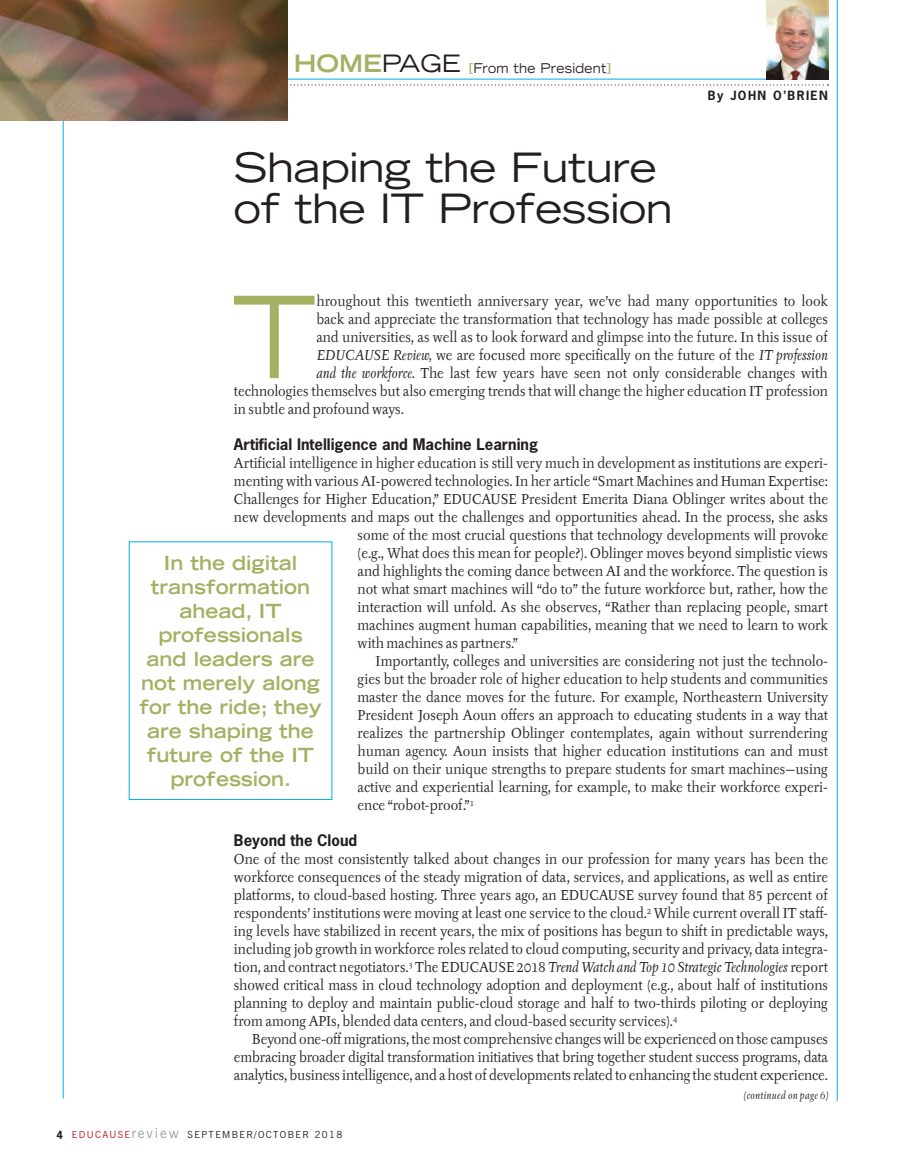
<style>
.page{position:relative;width:918px;height:1175px;background:#fff}
.page>*{position:absolute;margin:0;border:0;box-sizing:border-box;transform-origin:0 0}
.Body-Drop_Cap_n{font:expanded 113.25px "Trade Gothic LT Std";color:#a4b062;scale:.9 1}
.DEPT_head{font:expanded 40.5px/40.5px "Trade Gothic LT Std";letter-spacing:-.01em;color:#231f20}
.t1{font:700 expanded 24px "Trade Gothic LT Std";color:#a4b062}
.PQ-HomePage{font:700 expanded 19.5px/24px "Trade Gothic LT Std";color:#a4b062;text-align:center}
.FEA_subhead_1{font:700 15px "News Gothic Std";color:#231f20}
.Body-no_indent{font:14.25px/18px "Tyfa ITC Pro";color:#231f20;text-align:justify;scale:.9 1}
.Body-Indent{font:14.25px/18px "Tyfa ITC Pro";letter-spacing:-.01em;color:#231f20;text-align:justify;scale:.9 1}
.Body-Drop_Cap_n-2{font:14.25px "Tyfa ITC Pro";color:#231f20;scale:.9 1}
.t2{font:expanded 13.5px "Trade Gothic LT Std";letter-spacing:.02em;color:#231f20;scale:.9 1}
.t3{font:700 12px "News Gothic Std";letter-spacing:.12em;color:#231f20}
.t4{font:italic 10.5px "Tyfa ITC Pro";letter-spacing:.03em;color:#231f20;scale:.9 1}
.t5{font:9.75px "News Gothic BT";letter-spacing:.14em;color:#231f20}
.s1{font-weight:400;color:#231f20}
.s2{font-weight:700;color:#a4b062}
.s3{font-style:italic}
.s4{font-family:"News Gothic Std";font-weight:700;font-size:10.5px}
.s5{color:#c4121a}
.s6{font-size:13.8px;color:#9d9fa2}
</style>
<div class="page">
<hr style="left:63px;top:0;width:1px;height:1098px;background:#00aeef">
<hr style="left:0;top:79px;width:828px;height:1px;background:#00aeef">
<svg style="left:290px;top:84px;width:538px;height:2px"></svg>
<hr style="left:837px;top:0;width:1px;height:1100px;background:#00aeef">
<img style="left:0;top:0;width:288px;height:120px">
<img style="left:766px;top:0;width:62px;height:79px">
<h3 class="t1" style="left:294px;top:47px;width:168px">HOME<span class="s1">PAGE</span></h3>
<p class="t2" style="left:469px;top:59px;width:159px"><span class="s2">[</span>From the President<span class="s2">]</span></p>
<p class="DEPT_head" style="left:234px;top:147px;width:440px">Shaping the Future of the IT Profession</p>
<p class="t3" style="left:708px;top:87px;width:122px">By JOHN O’BRIEN</p>
<p class="Body-Drop_Cap_n" style="left:232px;top:263px;width:96px">T</p>
<p class="Body-Drop_Cap_n-2" style="left:316px;top:292px;width:570px">hroughout this twentieth anniversary year, we’ve had many opportunities to look</p>
<p class="Body-Drop_Cap_n-2" style="left:316px;top:310px;width:570px">back and appreciate the transformation that technology has made possible at colleges</p>
<p class="Body-Drop_Cap_n-2" style="left:316px;top:328px;width:570px">and universities, as well as to look forward and glimpse into the future. In this issue of</p>
<p class="Body-Drop_Cap_n-2" style="left:316px;top:346px;width:570px"><span class="s3">EDUCAUSE Review,</span> we are focused more specifically on the future of the <span class="s3">IT profession</span></p>
<p class="Body-Drop_Cap_n-2" style="left:316px;top:364px;width:570px"><span class="s3">and the workforce.</span> The last few years have seen not only considerable changes with</p>
<p class="Body-Drop_Cap_n-2" style="left:234px;top:382px;width:662px">technologies themselves but also emerging trends that will change the higher education IT profession</p>
<p class="Body-Drop_Cap_n-2" style="left:234px;top:400px;width:190px">in subtle and profound ways.</p>
<p class="FEA_subhead_1" style="left:234px;top:434px;width:306px">Artificial Intelligence and Machine Learning</p>
<p class="Body-no_indent" style="left:234px;top:454px;width:662px">Artificial intelligence in higher education is still very much in development as institutions are experi-</p>
<p class="Body-no_indent" style="left:234px;top:472px;width:661px">menting with various AI-powered technologies. In her article “Smart Machines and Human Expertise:</p>
<p class="Body-no_indent" style="left:234px;top:490px;width:661px">Challenges for Higher Education,” EDUCAUSE President Emerita Diana Oblinger writes about the</p>
<p class="Body-no_indent" style="left:234px;top:508px;width:662px">new developments and maps out the challenges and opportunities ahead. In the process, she asks</p>
<p class="Body-no_indent" style="left:358px;top:526px;width:524px">some of the most crucial questions that technology developments will provoke</p>
<p class="Body-no_indent" style="left:358px;top:544px;width:524px">(e.g., What does this mean for people?). Oblinger moves beyond simplistic views</p>
<p class="Body-no_indent" style="left:358px;top:562px;width:524px">and highlights the coming dance between AI and the workforce. The question is</p>
<p class="Body-no_indent" style="left:358px;top:580px;width:524px">not what smart machines will “do to” the future workforce but, rather, how the</p>
<p class="Body-no_indent" style="left:358px;top:598px;width:524px">interaction will unfold. As she observes, “Rather than replacing people, smart</p>
<p class="Body-no_indent" style="left:358px;top:616px;width:524px">machines augment human capabilities, meaning that we need to learn to work</p>
<p class="Body-no_indent" style="left:358px;top:634px;width:180px">with machines as partners.”</p>
<p class="Body-Indent" style="left:358px;top:652px;width:524px;text-indent:18px">Importantly, colleges and universities are considering not just the technolo&shy;gies but the broader role of higher education to help students and communities master the dance moves for the future. For example, Northeastern University President Joseph Aoun offers an approach to educating students in a way that realizes the partnership Oblinger contemplates, again without surrendering human agency. Aoun insists that higher education institutions can and must build on their unique strengths to prepare students for smart machines—using active and experiential learning, for example, to make their workforce experi&shy;ence “robot-proof.”<sup>1</sup></p>
<p class="FEA_subhead_1" style="left:234px;top:830px;width:125px">Beyond the Cloud</p>
<p class="Body-no_indent" style="left:234px;top:850px;width:662px">One of the most consistently talked about changes in our profession for many years has been the workforce consequences of the steady migration of data, services, and applications, as well as entire platforms, to cloud-based hosting. Three years ago, an EDUCAUSE survey found that 85 percent of respondents’ institutions were moving at least one service to the cloud.<sup>2</sup> While current overall IT staff&shy;ing levels have stabilized in recent years, the mix of positions has begun to shift in predictable ways, including job growth in workforce roles related to cloud computing, security and privacy, data integra&shy;tion, and contract negotiators.<sup>3</sup> The EDUCAUSE 2018 <span class="s3">Trend Watch and Top 10 Strategic Technologies</span> report showed critical mass in cloud technology adoption and deployment (e.g., about half of institutions planning to deploy and maintain public-cloud storage and half to two-thirds piloting or deploying from among APIs, blended data centers, and cloud-based security services).<sup>4</sup></p>
<p class="Body-Indent" style="left:234px;top:1030px;width:661px;text-indent:18px">Beyond one-off migrations, the most comprehensive changes will be experienced on those campuses embracing broader digital transformation initiatives that bring together student success programs, data analytics, business intelligence, and a host of developments related to enhancing the student experience.</p>
<p class="PQ-HomePage" style="left:139px;top:550px;width:184px">In the digital transformation ahead, IT professionals and leaders are not merely along for the ride; they are shaping the future of the IT profession.</p>
<p class="t5" style="left:56px;top:1128px;width:287px"><span class="s4">4</span> <span class="s5">EDUCAUSE</span><span class="s6">review</span> SEPTEMBER/OCTOBER 2018</p>
<p class="t4" style="left:744px;top:1088px;width:96px">(continued on page 6)</p>
</div>
